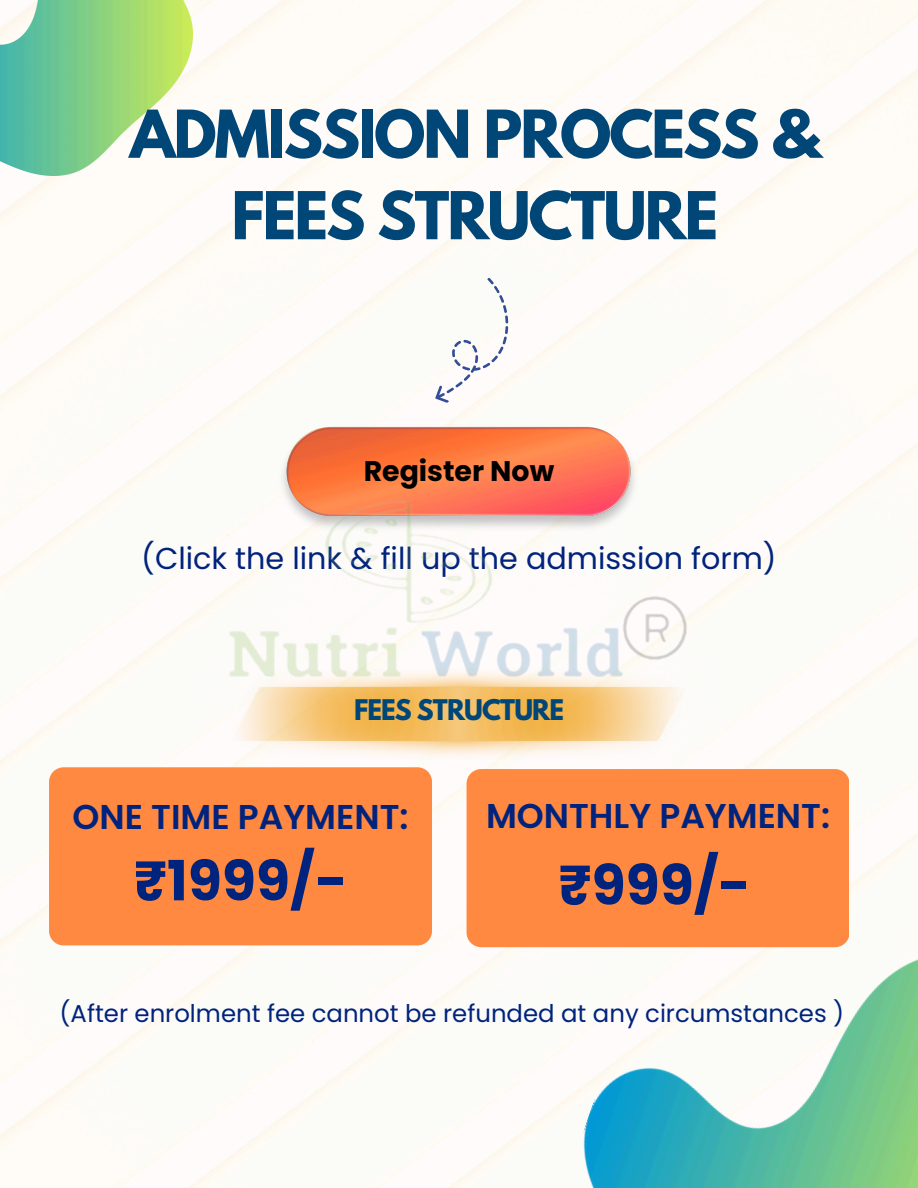
<style>
.page{position:relative;width:918px;height:1188px;background:#fff}
.page>*{position:absolute;margin:0;border:0;box-sizing:border-box;transform-origin:0 0}
.t1{font:700 58.5px/81.4px "League Spartan";letter-spacing:-.035em;color:#004677;text-align:center}
.t2{font:700 55.35px "Poppins";color:#00237d}
.t3{font:600 34.35px "Poppins";color:#00237d}
.t4{font:30.3px "Poppins";color:#00237d}
.t5{font:700 28.35px "Poppins";color:#000}
.t6{font:700 25.2px "League Spartan";letter-spacing:-.035em;color:#004677}
.t7{font:24.3px "Poppins";color:#00237d}
</style>
<div class="page">
<img style="left:277px;top:425px;width:364px;height:58px">
<img style="left:229px;top:705px;width:460px;height:54px">
<svg style="left:398px;top:277px;width:133px;height:130px"></svg>
<img style="left:223px;top:483px;width:472px;height:222px">
<div style="left:49px;top:767px;width:383px;height:178px;background:#ff8940"></div>
<div style="left:467px;top:769px;width:382px;height:178px;background:#ff8940"></div>
<img style="left:0;top:0;width:193px;height:176px">
<img style="left:535px;top:858px;width:383px;height:330px">
<p class="t1" style="left:130px;top:101px;width:692px">ADMISSION PROCESS &amp;<br>FEES STRUCTURE</p>
<p class="t5" style="left:364px;top:451px;width:192px">Register Now</p>
<p class="t4" style="left:141px;top:537px;width:637px">(Click the link &amp; fill up the admission form)</p>
<h1 class="t6" style="left:354px;top:698px;width:211px">FEES STRUCTURE</h1>
<h4 class="t3" style="left:72px;top:793px;width:338px">ONE TIME PAYMENT:</h4>
<p class="t2" style="left:134px;top:842px;width:215px">₹1999/-</p>
<h5 class="t3" style="left:486px;top:792px;width:346px">MONTHLY PAYMENT:</h5>
<p class="t2" style="left:558px;top:846px;width:194px">₹999/-</p>
<h3 class="t7" style="left:60px;top:997px;width:786px">(After enrolment fee cannot be refunded at any circumstances )</h3>
</div>
